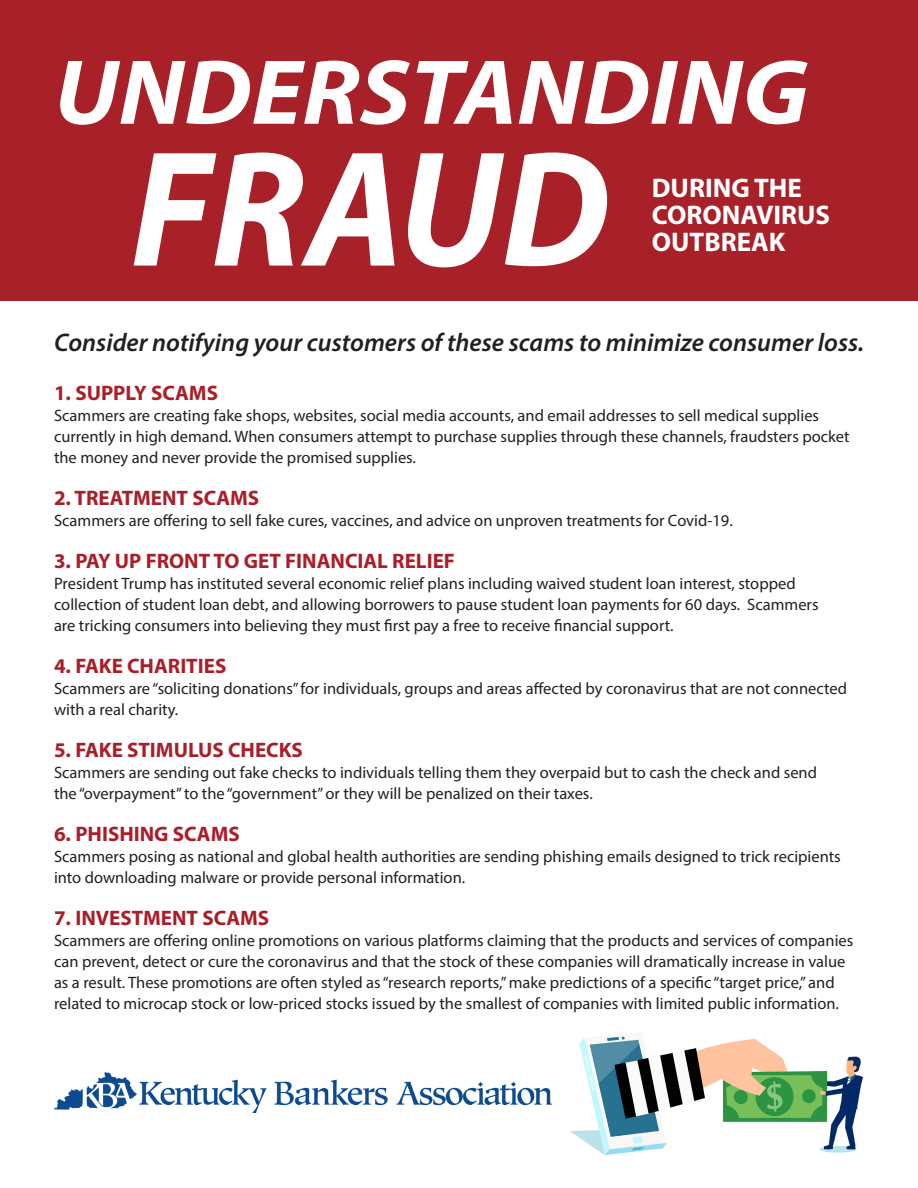
<style>
.page{position:relative;width:918px;height:1188px;background:#fff}
.page>*{position:absolute;margin:0;border:0;box-sizing:border-box;transform-origin:0 0}
.t1{font:italic 700 166.5px "Myriad Pro";color:#fff;scale:.95 1}
.t2{font:italic 700 93px "Myriad Pro";color:#fff;scale:1.06 1}
.t3{font:700 27px/27px "Myriad Pro";color:#fff}
.t4{font:italic 600 25.5px "Myriad Pro";color:#231f20}
.t5{font:700 21px "Myriad Pro";color:#a91f29}
.t6{font:16.5px/21px "Myriad Pro";color:#231f20}
</style>
<div class="page">
<div style="left:0;top:0;width:918px;height:300px;background:#a82129"></div>
<img style="left:54px;top:1072px;width:498px;height:41px">
<img style="left:570px;top:1036px;width:292px;height:119px">
<p class="t2" style="left:54px;top:32px;width:714px">UNDERSTANDING</p>
<p class="t1" style="left:131px;top:101px;width:505px">FRAUD</p>
<p class="t3" style="left:652px;top:174px;width:180px">DURING THE<br>CORONAVIRUS<br>OUTBREAK</p>
<p class="t4" style="left:54px;top:326px;width:812px">Consider notifying your customers of these scams to minimize consumer loss.</p>
<p class="t5" style="left:54px;top:380px;width:166px">1. SUPPLY SCAMS</p>
<p class="t6" style="left:54px;top:405px;width:797px">Scammers are creating fake shops, websites, social media accounts, and email addresses to sell medical supplies currently in high demand. When consumers attempt to purchase supplies through these channels, fraudsters pocket the money and never provide the promised supplies.</p>
<p class="t5" style="left:54px;top:485px;width:207px">2. TREATMENT SCAMS</p>
<p class="t6" style="left:54px;top:510px;width:680px">Scammers are offering to sell fake cures, vaccines, and advice on unproven treatments for Covid-19.</p>
<p class="t5" style="left:54px;top:548px;width:402px">3. PAY UP FRONT TO GET FINANCIAL RELIEF</p>
<p class="t6" style="left:54px;top:573px;width:766px">President Trump has instituted several economic relief plans including waived student loan interest, stopped collection of student loan debt, and allowing borrowers to pause student loan payments for 60 days. Scammers are tricking consumers into believing they must first pay a free to receive financial support.</p>
<p class="t5" style="left:54px;top:653px;width:174px">4. FAKE CHARITIES</p>
<p class="t6" style="left:54px;top:678px;width:795px">Scammers are “soliciting donations” for individuals, groups and areas affected by coronavirus that are not connected with a real charity.</p>
<p class="t5" style="left:54px;top:737px;width:250px">5. FAKE STIMULUS CHECKS</p>
<p class="t6" style="left:54px;top:762px;width:765px">Scammers are sending out fake checks to individuals telling them they overpaid but to cash the check and send the “overpayment” to the “government” or they will be penalized on their taxes.</p>
<p class="t5" style="left:54px;top:821px;width:187px">6. PHISHING SCAMS</p>
<p class="t6" style="left:54px;top:846px;width:788px">Scammers posing as national and global health authorities are sending phishing emails designed to trick recipients into downloading malware or provide personal information.</p>
<p class="t5" style="left:54px;top:905px;width:217px">7. INVESTMENT SCAMS</p>
<p class="t6" style="left:54px;top:930px;width:801px">Scammers are offering online promotions on various platforms claiming that the products and services of companies can prevent, detect or cure the coronavirus and that the stock of these companies will dramatically increase in value as a result. These promotions are often styled as “research reports,” make predictions of a specific “target price,” and related to microcap stock or low-priced stocks issued by the smallest of companies with limited public information.</p>
</div>
